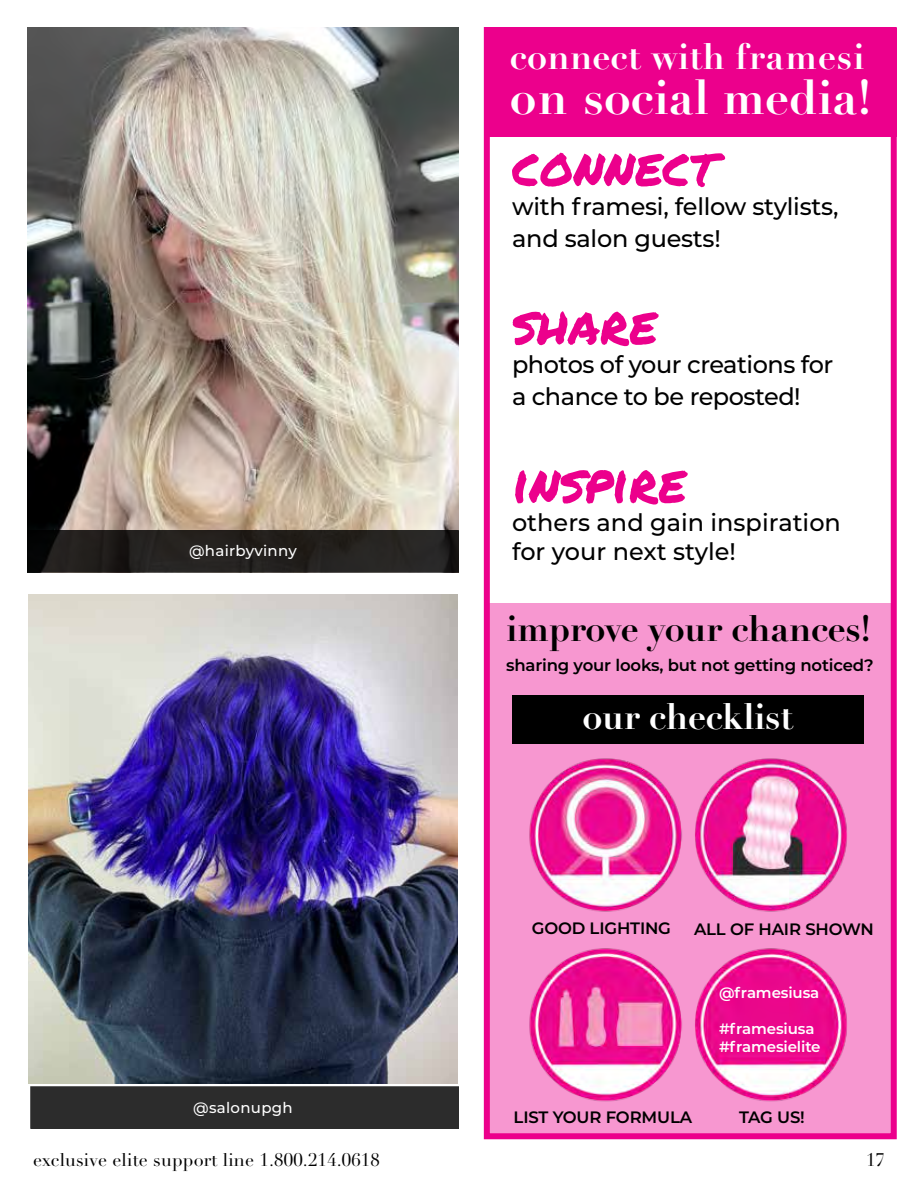
<style>
.page{position:relative;width:918px;height:1188px;background:#fff}
.page>*{position:absolute;margin:0;border:0;box-sizing:border-box;transform-origin:0 0}
.t1{font:54px "Permanent Marker Pro";color:#ec008c}
.t2{font:700 48px "Didot LT Pro";color:#fff}
.t3{font:700 36px "Didot LT Pro";color:#fff}
.t4{font:700 36px "Didot LT Pro";letter-spacing:-.01em;color:#000}
.t5{font:500 24px/32.4px "Montserrat";letter-spacing:-.01em;color:#000}
.t6{font:18px "Didot LT Pro";letter-spacing:.01em;color:#000}
.t7{font:600 16.5px "Montserrat";letter-spacing:-.01em;color:#000}
.t8{font:600 15px/18px "Montserrat";letter-spacing:-.01em;color:#fff}
.t9{font:500 15px "Montserrat";letter-spacing:.02em;color:#fff}
</style>
<div class="page">
<div style="left:484px;top:28px;width:413px;height:108px;background:#ec008c"></div>
<div style="left:484px;top:603px;width:412px;height:535px;background:#f797d0"></div>
<div style="left:484px;top:27px;width:413px;height:1112px;border:6px solid #ec008c"></div>
<div style="left:512px;top:695px;width:352px;height:49px;background:#000"></div>
<img style="left:529px;top:758px;width:318px;height:154px">
<img style="left:529px;top:948px;width:318px;height:154px">
<img style="left:27px;top:28px;width:432px;height:502px">
<img style="left:29px;top:594px;width:428px;height:490px">
<svg style="left:30px;top:533px;width:426px;height:37px;background:#211f1d"></svg>
<div style="left:27px;top:530px;width:432px;height:43px;border:2px solid #000"></div>
<div style="left:31px;top:1087px;width:427px;height:41px;background:#2c2c2c"></div>
<div style="left:30px;top:1086px;width:429px;height:43px;border:2px solid #000"></div>
<h3 class="t3" style="left:510px;top:34px;width:356px">connect with framesi</h3>
<h2 class="t2" style="left:510px;top:67px;width:363px">on social media!</h2>
<h1 class="t1" style="left:512px;top:126px;width:205px">CONNECT</h1>
<p class="t5" style="left:512px;top:189px;width:328px">with framesi, fellow stylists, and salon guests!</p>
<p class="t9" style="left:189px;top:541px;width:109px">@hairbyvinny</p>
<h1 class="t1" style="left:512px;top:284px;width:147px">SHARE</h1>
<p class="t5" style="left:512px;top:347px;width:323px">photos of your creations for a chance to be reposted!</p>
<h1 class="t1" style="left:512px;top:443px;width:176px">INSPIRE</h1>
<p class="t5" style="left:512px;top:508px;width:330px;line-height:28.8px">others and gain inspiration for your next style!</p>
<h3 class="t4" style="left:506px;top:606px;width:367px">improve your chances!</h3>
<p class="t7" style="left:506px;top:654px;width:369px">sharing your looks, but not getting noticed?</p>
<h3 class="t3" style="left:583px;top:694px;width:212px">our checklist</h3>
<p class="t7" style="left:532px;top:916px;width:141px">GOOD LIGHTING</p>
<p class="t7" style="left:694px;top:917px;width:181px">ALL OF HAIR SHOWN</p>
<p class="t8" style="left:719px;top:983px;width:102px">@framesiusa</p>
<p class="t8" style="left:719px;top:1019px;width:103px">#framesiusa #framesielite</p>
<p class="t9" style="left:193px;top:1097px;width:101px">@salonupgh</p>
<p class="t6" style="left:33px;top:1150px;width:348px">exclusive elite support line 1.800.214.0618</p>
<p class="t6" style="left:866px;top:1150px;width:20px">17</p>
<p class="t7" style="left:514px;top:1105px;width:180px">LIST YOUR FORMULA</p>
<p class="t7" style="left:739px;top:1105px;width:67px">TAG US!</p>
</div>
